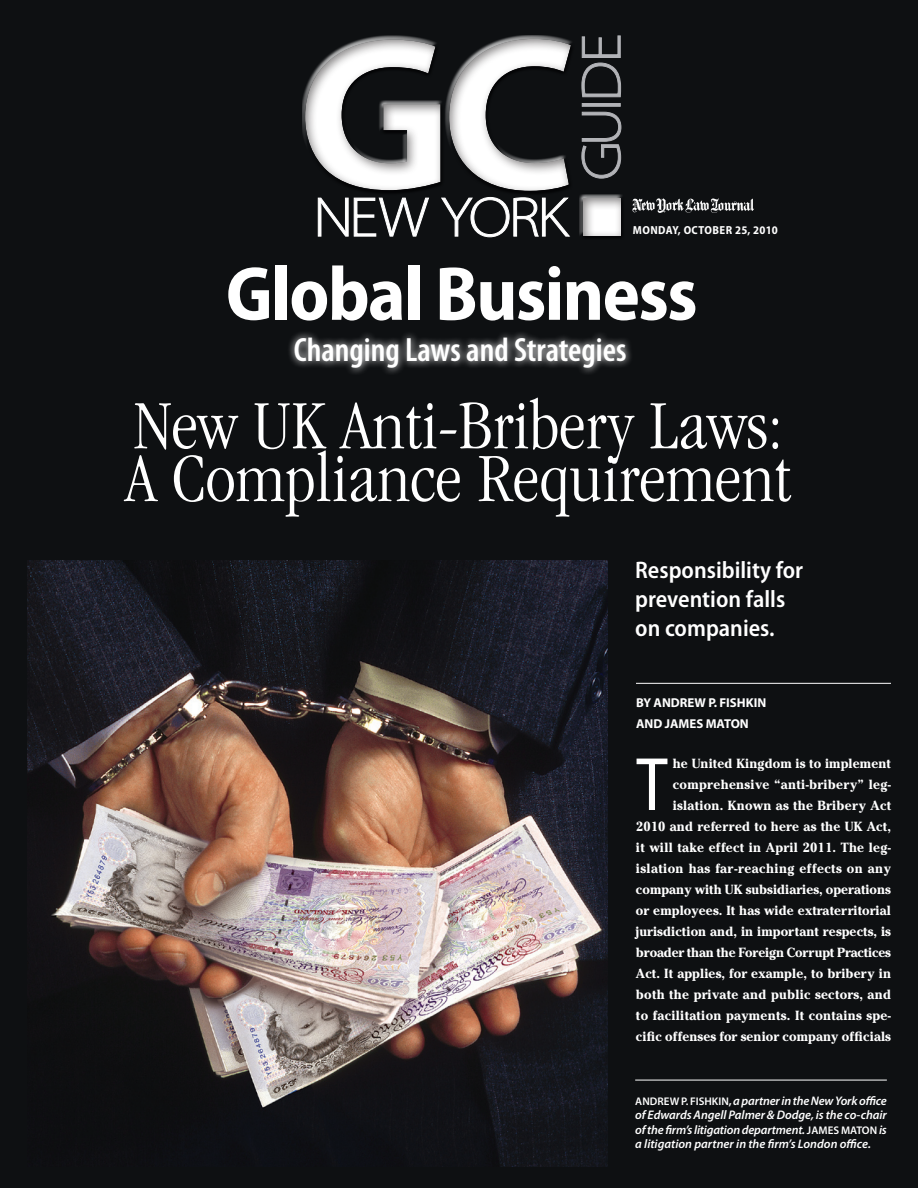
<style>
.page{position:relative;width:918px;height:1188px;background:#0e1012}
.page>*{position:absolute;margin:0;border:0;box-sizing:border-box;transform-origin:0 0}
.t1{font:700 218.85px "Myriad Pro";color:#fff;scale:1.04 1}
.t2{font:700 semi-condensed 77.1px "Myriad Pro";letter-spacing:-.02em;color:#fff}
.t3{font:condensed 72px "Helvetica Neue LT Std";color:#fff;scale:.96 1}
.t4{font:300 condensed 71.55px/52.8px "ITC Garamond Std";color:#fff}
.t5{font:600 condensed 33.75px "Myriad Pro";color:#fff}
.t6{font:600 semi-condensed 24px/28.8px "Myriad Pro";color:#fff}
.t7{font:700 13.2px/21px "Cheltenham Std";letter-spacing:.01em;color:#fff;text-align:right}
.t8{font:700 12.9px/21px "Myriad Pro";color:#fff}
.t9{font:italic 600 12.45px/14.4px "Myriad Pro";color:#fff;text-align:justify}
.t10{font:700 semi-condensed 11.7px "Myriad Pro";letter-spacing:.03em;color:#fff}
.s1{font-style:normal;font-size:11.1px}
.s2{font-style:normal}
</style>
<div class="page">
<div style="left:546px;top:176px;width:142px;height:83px;background:#231f20;opacity:.55"></div>
<svg style="left:318px;top:197px;width:252px;height:40px"></svg>
<img style="left:631px;top:197px;width:123px;height:16px">
<svg style="left:582px;top:36px;width:39px;height:143px"></svg>
<svg style="left:289px;top:332px;width:342px;height:42px"></svg>
<img style="left:27px;top:560px;width:581px;height:607px">
<hr style="left:636px;top:683px;width:255px;height:1px;background:#fff">
<hr style="left:635px;top:1080px;width:252px;height:1px;background:#fff">
<h1 class="t1" style="left:297px;top:-8px;width:270px">GC</h1>
<p class="t10" style="left:581px;top:223px;width:198px">■ Monday, October 25, 2010</p>
<h2 class="t2" style="left:226px;top:251px;width:473px">Global Business</h2>
<h3 class="t5" style="left:294px;top:332px;width:334px">Changing Laws and Strategies</h3>
<h3 class="t4" style="left:125px;top:400px;width:667px">New UK Anti-Bribery Laws:<br>A Compliance Requirement</h3>
<h3 class="t6" style="left:635px;top:556px;width:170px">Responsibility for prevention falls on companies.</h3>
<p class="t8" style="left:636px;top:692px;width:132px">BY ANDREW P. FISHKIN<br>AND JAMES MATON</p>
<h3 class="t3" style="left:636px;top:743px;width:35px">T</h3>
<p class="t7" style="left:636px;top:753px;width:257px">he United Kingdom is to implement comprehensive “anti-bribery” leg&shy;islation. Known as the Bribery Act<br>2010 and referred to here as the UK Act, it will take effect in April 2011. The leg&shy;islation has far-reaching effects on any company with UK subsidiaries, operations or employees. It has wide extraterritorial jurisdiction and, in important respects, is broader than the Foreign Corrupt Practices Act. It applies, for example, to bribery in both the private and public sectors, and to facilitation payments. It contains spe&shy;cific offenses for senior company officials</p>
<p class="t9" style="left:635px;top:1094px;width:253px"><span class="s1">ANDREW P. FISHKIN</span><span class="s2">,</span> a partner in the New York office of Edwards Angell Palmer &amp; Dodge, is the co-chair of the firm’s litigation department. <span class="s1">JAMES MATON</span> is a litigation partner in the firm’s London office.</p>
</div>
